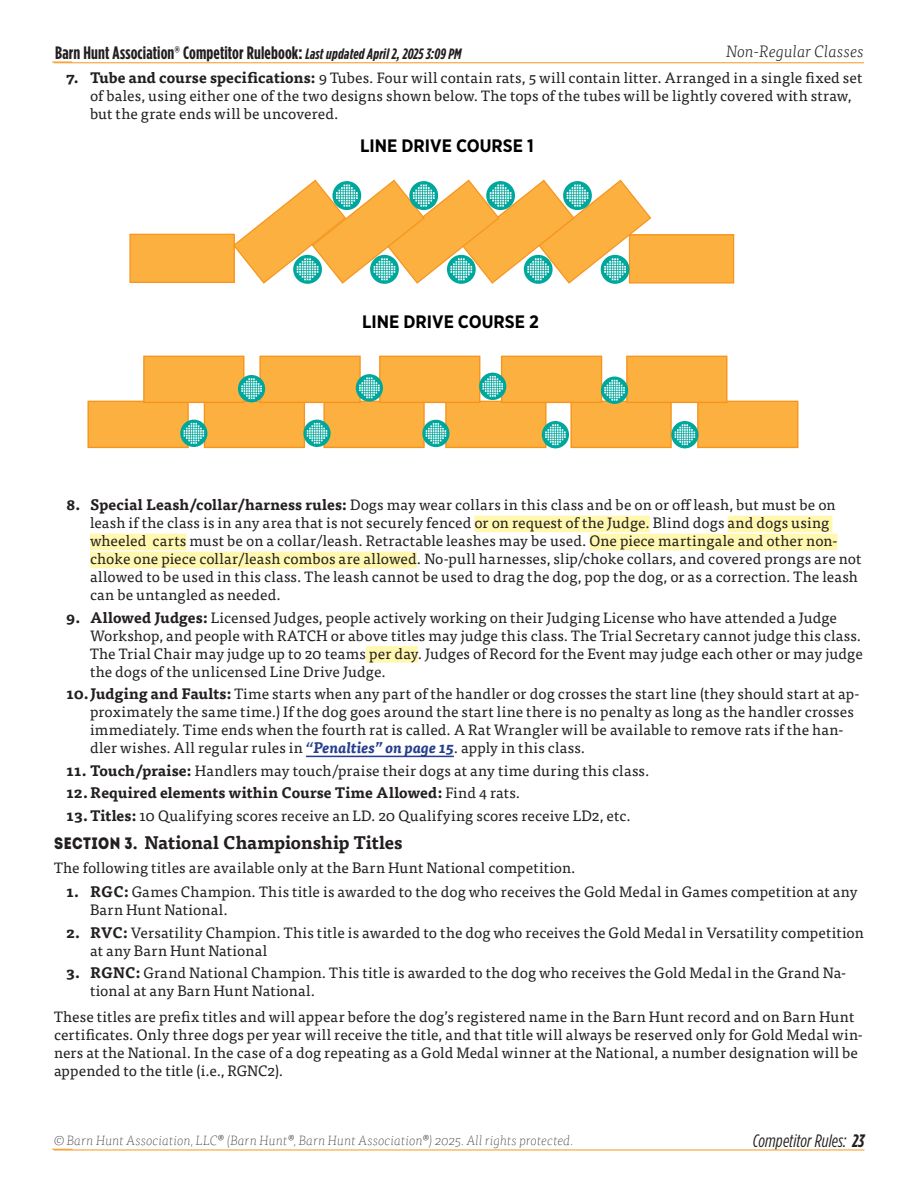
<style>
.page{position:relative;width:918px;height:1188px;background:#fff}
.page>*{position:absolute;margin:0;border:0;box-sizing:border-box;transform-origin:0 0}
.t1{font:700 18px "Gotham Condensed";letter-spacing:.005em;color:#231f20}
.t2{font:700 18px "Tisa Pro";letter-spacing:-.005em;color:#231f20}
.t3{font:700 18px "Gotham Narrow";color:#000}
.t4{font:italic 18px "Gotham Condensed";letter-spacing:.005em;color:#231f20}
.t5{font:italic 300 16.5px "Tisa Pro";letter-spacing:-.005em;color:#231f20}
.body{font:15px/18px "Tisa Pro";letter-spacing:.01em;color:#231f20}
.t6{font:700 15px "Tisa Pro";letter-spacing:.005em;color:#231f20}
.t7{font:italic 100 13.5px "Tisa Pro";letter-spacing:-.005em;color:#231f20}
.s1{font-style:italic;font-size:15px}
.s2{font-weight:700}
.s3{font-weight:700;font-style:italic;color:#253f8e}
.s4{font-weight:400}
.s5{font-family:"Intro Cond Black Caps";font-weight:400;font-size:16.5px}
</style>
<div class="page">
<svg style="left:52px;top:1149px;width:20px;height:1px"></svg>
<hr style="left:54px;top:1150px;width:810px;height:1px;background:#f7971d">
<hr style="left:54px;top:62px;width:810px;height:1px;background:#f7971d">
<div style="left:474px;top:516px;width:176px;height:16px;background:#fff8ae"></div>
<div style="left:728px;top:516px;width:104px;height:16px;background:#fff8ae"></div>
<div style="left:90px;top:534px;width:96px;height:16px;background:#fff8ae"></div>
<div style="left:590px;top:534px;width:248px;height:16px;background:#fff8ae"></div>
<div style="left:90px;top:552px;width:327px;height:16px;background:#fff8ae"></div>
<div style="left:366px;top:646px;width:52px;height:17px;background:#fff8ae"></div>
<hr style="left:306px;top:756px;width:148px;height:1px;background:#253f8e">
<div style="left:130px;top:234px;width:104px;height:48px;background:#fbb040"></div>
<div style="left:129px;top:234px;width:106px;height:49px;border:1px solid #f7941d"></div>
<div style="left:629px;top:235px;width:105px;height:48px;background:#fbb040"></div>
<div style="left:629px;top:234px;width:105px;height:50px;border:1px solid #f7941d"></div>
<svg style="left:232px;top:179px;width:420px;height:105px"></svg>
<div style="left:88px;top:401px;width:100px;height:46px;background:#fbb040"></div>
<div style="left:87px;top:401px;width:102px;height:47px;border:1px solid #f7941d"></div>
<div style="left:571px;top:401px;width:100px;height:46px;background:#fbb040"></div>
<div style="left:570px;top:401px;width:102px;height:47px;border:1px solid #f7941d"></div>
<div style="left:204px;top:401px;width:100px;height:46px;background:#fbb040"></div>
<div style="left:204px;top:401px;width:101px;height:47px;border:1px solid #f7941d"></div>
<div style="left:324px;top:401px;width:100px;height:46px;background:#fbb040"></div>
<div style="left:323px;top:401px;width:102px;height:47px;border:1px solid #f7941d"></div>
<div style="left:446px;top:401px;width:100px;height:46px;background:#fbb040"></div>
<div style="left:445px;top:401px;width:102px;height:47px;border:1px solid #f7941d"></div>
<div style="left:698px;top:401px;width:100px;height:46px;background:#fbb040"></div>
<div style="left:697px;top:401px;width:101px;height:47px;border:1px solid #f7941d"></div>
<div style="left:144px;top:356px;width:100px;height:46px;background:#fbb040"></div>
<div style="left:143px;top:356px;width:101px;height:47px;border:1px solid #f7941d"></div>
<div style="left:627px;top:356px;width:100px;height:46px;background:#fbb040"></div>
<div style="left:626px;top:356px;width:101px;height:47px;border:1px solid #f7941d"></div>
<div style="left:260px;top:356px;width:100px;height:46px;background:#fbb040"></div>
<div style="left:259px;top:356px;width:102px;height:47px;border:1px solid #f7941d"></div>
<div style="left:380px;top:356px;width:100px;height:46px;background:#fbb040"></div>
<div style="left:379px;top:356px;width:101px;height:47px;border:1px solid #f7941d"></div>
<div style="left:502px;top:356px;width:100px;height:46px;background:#fbb040"></div>
<div style="left:501px;top:356px;width:101px;height:47px;border:1px solid #f7941d"></div>
<svg style="left:422px;top:420px;width:28px;height:27px"></svg>
<svg style="left:303px;top:420px;width:28px;height:27px"></svg>
<svg style="left:671px;top:421px;width:27px;height:27px"></svg>
<svg style="left:180px;top:420px;width:27px;height:27px"></svg>
<svg style="left:542px;top:421px;width:27px;height:27px"></svg>
<svg style="left:601px;top:377px;width:27px;height:27px"></svg>
<svg style="left:479px;top:373px;width:27px;height:27px"></svg>
<svg style="left:356px;top:374px;width:27px;height:28px"></svg>
<svg style="left:238px;top:375px;width:27px;height:27px"></svg>
<p class="t1" style="left:55px;top:43px;width:408px">Barn Hunt Association® Competitor Rulebook: <span class="s1">Last updated April 2, 2025 3:09 PM</span></p>
<p class="t5" style="left:726px;top:40px;width:139px">Non-Regular Classes</p>
<p class="body" style="left:90px;top:68px;width:774px;text-indent:-24px"><span class="s2">7. Tube and course specifications:</span> 9 Tubes. Four will contain rats, 5 will contain litter. Arranged in a single fixed set of bales, using either one of the two designs shown below. The tops of the tubes will be lightly covered with straw, but the grate ends will be uncovered.</p>
<p class="t3" style="left:360px;top:134px;width:175px">LINE DRIVE COURSE 1</p>
<p class="t3" style="left:362px;top:311px;width:178px">LINE DRIVE COURSE 2</p>
<p class="body" style="left:90px;top:495px;width:773px;text-indent:-24px"><span class="s2">8. Special Leash/collar/harness rules:</span> Dogs may wear collars in this class and be on or off leash, but must be on leash if the class is in any area that is not securely fenced or on request of the Judge. Blind dogs and dogs using wheeled carts must be on a collar/leash. Retractable leashes may be used. One piece martingale and other non&shy;choke one piece collar/leash combos are allowed. No-pull harnesses, slip/choke collars, and covered prongs are not allowed to be used in this class. The leash cannot be used to drag the dog, pop the dog, or as a correction. The leash can be untangled as needed.</p>
<p class="body" style="left:90px;top:608px;width:774px;text-indent:-24px"><span class="s2">9. Allowed Judges:</span> Licensed Judges, people actively working on their Judging License who have attended a Judge Workshop, and people with RATCH or above titles may judge this class. The Trial Secretary cannot judge this class.<br>The Trial Chair may judge up to 20 teams per day. Judges of Record for the Event may judge each other or may judge the dogs of the unlicensed Line Drive Judge.</p>
<p class="body" style="left:90px;top:684px;width:771px;text-indent:-24px"><span class="s2">10.Judging and Faults:</span> Time starts when any part of the handler or dog crosses the start line (they should start at ap&shy;proximately the same time.) If the dog goes around the start line there is no penalty as long as the handler crosses immediately. Time ends when the fourth rat is called. A Rat Wrangler will be available to remove rats if the han&shy;dler wishes. All regular rules in <span class="s3">“Penalties” on page 15</span>. apply in this class.</p>
<p class="body" style="left:66px;top:761px;width:585px"><span class="s2">11. Touch/praise:</span> Handlers may touch/praise their dogs at any time during this class.</p>
<p class="t6" style="left:66px;top:781px;width:456px">12.Required elements within Course Time Allowed: <span class="s4">Find 4 rats.</span></p>
<p class="body" style="left:66px;top:806px;width:566px"><span class="s2">13.Titles:</span> 10 Qualifying scores receive an LD. 20 Qualifying scores receive LD2, etc.</p>
<p class="t2" style="left:54px;top:828px;width:350px"><span class="s5">SECTION 3.</span> National Championship Titles</p>
<p class="body" style="left:54px;top:858px;width:523px">The following titles are available only at the Barn Hunt National competition.</p>
<p class="body" style="left:90px;top:882px;width:769px;text-indent:-24px"><span class="s2">1. RGC:</span> Games Champion. This title is awarded to the dog who receives the Gold Medal in Games competition at any<br>Barn Hunt National.</p>
<p class="body" style="left:90px;top:923px;width:775px;text-indent:-24px"><span class="s2">2. RVC:</span> Versatility Champion. This title is awarded to the dog who receives the Gold Medal in Versatility competition at any Barn Hunt National</p>
<p class="body" style="left:90px;top:963px;width:758px;text-indent:-24px"><span class="s2">3. RGNC:</span> Grand National Champion. This title is awarded to the dog who receives the Gold Medal in the Grand Na&shy;tional at any Barn Hunt National.</p>
<p class="body" style="left:54px;top:1007px;width:810px">These titles are prefix titles and will appear before the dog’s registered name in the Barn Hunt record and on Barn Hunt certificates. Only three dogs per year will receive the title, and that title will always be reserved only for Gold Medal win&shy;ners at the National. In the case of a dog repeating as a Gold Medal winner at the National, a number designation will be appended to the title (i.e., RGNC2).</p>
<p class="t7" style="left:54px;top:1132px;width:521px">© Barn Hunt Association, LLC® (Barn Hunt®, Barn Hunt Association®) 2025. All rights protected.</p>
<p class="t4" style="left:753px;top:1130px;width:113px">Competitor Rules: <span class="s2">23</span></p>
</div>
